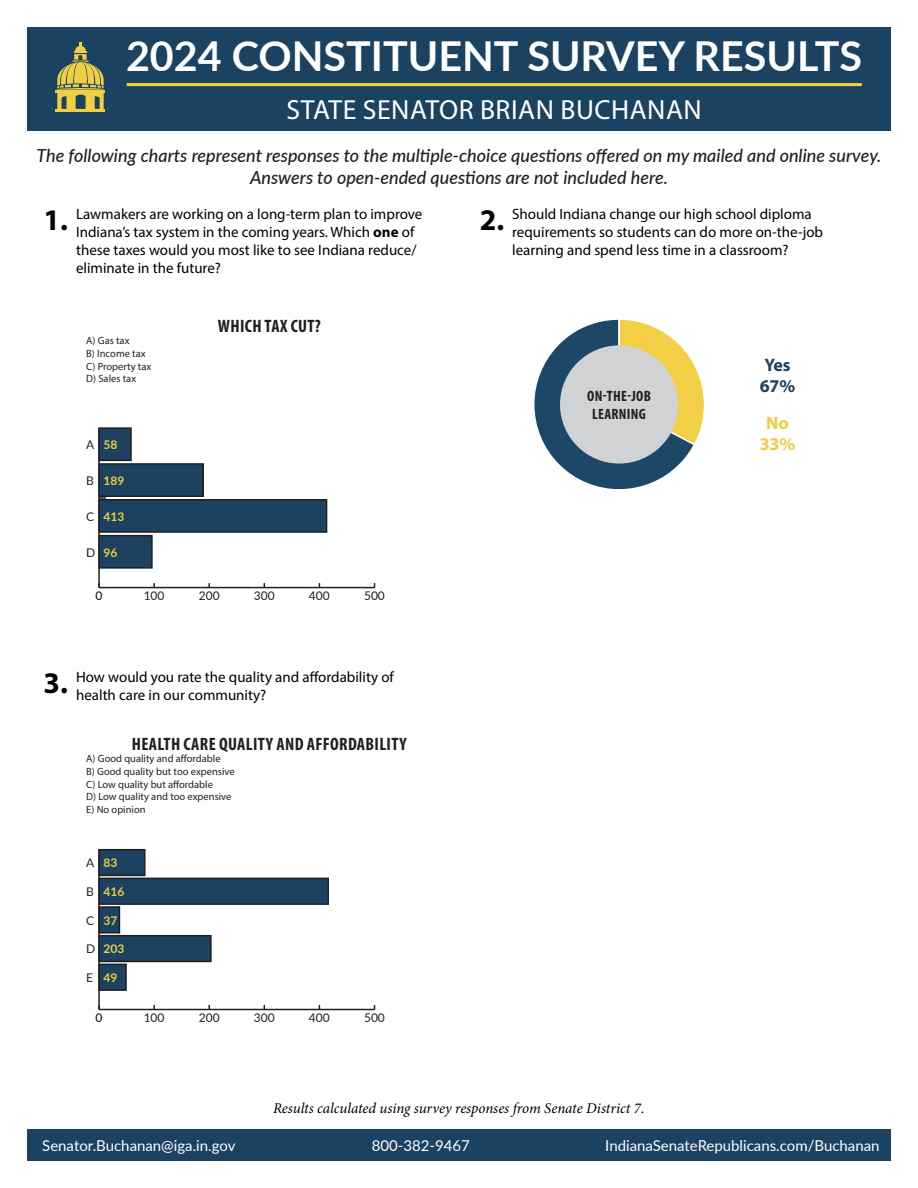
<style>
.page{position:relative;width:918px;height:1188px;background:#fff}
.page>*{position:absolute;margin:0;border:0;box-sizing:border-box;transform-origin:0 0}
.t1{font:700 41.25px "Lato";color:#fff}
.t2{font:700 30px "Myriad Pro";color:#000}
.t3{font:27.75px "Myriad Pro";letter-spacing:.02em;color:#fff}
.t4{font:italic 500 18px "Lato";color:#231f20}
.t5{font:700 condensed 18px "Myriad Pro";letter-spacing:.02em;color:#231f20}
.Support{font:700 18px/21.6px "Myriad Pro";color:#1c4261}
.Oppose_or_No{font:700 18px/21.6px "Myriad Pro";color:#efcd41;text-align:center}
.t6{font:15px/18px "Myriad Pro";color:#000}
.t7{font:15px "Lato";color:#fff}
.t8{font:italic 15px "Minion Pro";letter-spacing:-.005em;color:#000}
.Circle_centers{font:700 condensed 15px/18px "Myriad Pro";letter-spacing:.02em;color:#231f20;text-align:center}
.t9{font:12px "Lato";color:#231f20}
.t10{font:700 12px "Lato";color:#efcd41}
.t11{font:12px "Lato";color:#040503}
.t12{font:10.5px "Myriad Pro";color:#231f20}
.s1{font-weight:700}
</style>
<div class="page">
<div style="left:27px;top:1130px;width:864px;height:31px;background:#1c4261"></div>
<div style="left:27px;top:27px;width:864px;height:104px;background:#1c4261"></div>
<hr style="left:56px;top:91px;width:49px;height:2px;background:#efcf43">
<hr style="left:56px;top:110px;width:49px;height:2px;background:#efcf43">
<svg style="left:57px;top:42px;width:47px;height:68px"></svg>
<hr style="left:127px;top:83px;width:735px;height:3px;background:#f2cf44">
<svg style="left:534px;top:319px;width:170px;height:171px"></svg>
<div style="left:560px;top:345px;width:118px;height:119px;background:#d1d2d4;border-radius:50%"></div>
<hr style="left:99px;top:587px;width:276px;height:1px;background:#231f20">
<hr style="left:98px;top:428px;width:2px;height:160px;background:#231f20">
<svg style="left:99px;top:497px;width:7px;height:2px"></svg>
<div style="left:99px;top:536px;width:53px;height:32px;background:#1d4261"></div>
<div style="left:98px;top:535px;width:55px;height:34px;border:2px solid #231f20"></div>
<div style="left:99px;top:500px;width:228px;height:32px;background:#1d4261"></div>
<div style="left:98px;top:499px;width:229px;height:34px;border:2px solid #231f20"></div>
<div style="left:99px;top:464px;width:104px;height:32px;background:#1d4261"></div>
<div style="left:98px;top:463px;width:106px;height:34px;border:2px solid #231f20"></div>
<div style="left:99px;top:428px;width:32px;height:32px;background:#1d4261"></div>
<div style="left:98px;top:427px;width:34px;height:34px;border:2px solid #231f20"></div>
<hr style="left:99px;top:1009px;width:276px;height:1px;background:#231f20">
<hr style="left:98px;top:850px;width:2px;height:160px;background:#231f20">
<div style="left:99px;top:964px;width:27px;height:26px;background:#1d4261"></div>
<div style="left:98px;top:964px;width:29px;height:27px;border:2px solid #231f20"></div>
<div style="left:99px;top:936px;width:112px;height:25px;background:#1d4261"></div>
<div style="left:98px;top:935px;width:114px;height:27px;border:2px solid #231f20"></div>
<div style="left:99px;top:907px;width:20px;height:26px;background:#1d4261"></div>
<div style="left:98px;top:906px;width:22px;height:28px;border:2px solid #231f20"></div>
<div style="left:99px;top:878px;width:229px;height:26px;background:#1d4261"></div>
<div style="left:98px;top:878px;width:231px;height:27px;border:2px solid #231f20"></div>
<div style="left:99px;top:850px;width:46px;height:25px;background:#1d4261"></div>
<div style="left:98px;top:849px;width:48px;height:27px;border:2px solid #231f20"></div>
<h1 class="t1" style="left:126px;top:26px;width:738px">2024 CONSTITUENT SURVEY RESULTS</h1>
<h3 class="t3" style="left:287px;top:93px;width:417px">STATE SENATOR BRIAN BUCHANAN</h3>
<p class="t4" style="left:36px;top:143px;width:847px">The following charts represent responses to the multiple-choice questions offered on my mailed and online survey.</p>
<p class="t4" style="left:250px;top:164px;width:419px">Answers to open-ended questions are not included here.</p>
<p class="t2" style="left:44px;top:201px;width:26px">1.</p>
<p class="t6" style="left:76px;top:205px;width:348px">Lawmakers are working on a long-term plan to improve Indiana’s tax system in the coming years. Which <span class="s1">one</span> of these taxes would you most like to see Indiana reduce/ eliminate in the future?</p>
<p class="t2" style="left:480px;top:201px;width:26px">2.</p>
<p class="t6" style="left:512px;top:205px;width:312px">Should Indiana change our high school diploma requirements so students can do more on-the-job learning and spend less time in a classroom?</p>
<p class="t12" style="left:86px;top:334px;width:45px">A) Gas tax</p>
<p class="t12" style="left:86px;top:347px;width:61px">B) Income tax</p>
<p class="t12" style="left:86px;top:360px;width:67px">C) Property tax</p>
<p class="t12" style="left:86px;top:372px;width:51px">D) Sales tax</p>
<p class="t5" style="left:218px;top:315px;width:104px">WHICH TAX CUT?</p>
<p class="t9" style="left:86px;top:436px;width:10px">A</p>
<p class="t10" style="left:104px;top:436px;width:15px">58</p>
<p class="t9" style="left:86px;top:472px;width:9px">B</p>
<p class="t10" style="left:104px;top:472px;width:22px">189</p>
<p class="t9" style="left:86px;top:508px;width:10px">C</p>
<p class="t10" style="left:104px;top:508px;width:22px">413</p>
<p class="t9" style="left:86px;top:544px;width:11px">D</p>
<p class="t10" style="left:104px;top:543px;width:15px">96</p>
<p class="t11" style="left:96px;top:587px;width:8px">0</p>
<p class="t9" style="left:144px;top:587px;width:22px">100</p>
<p class="t9" style="left:199px;top:587px;width:22px">200</p>
<p class="t9" style="left:254px;top:587px;width:22px">300</p>
<p class="t9" style="left:309px;top:587px;width:22px">400</p>
<p class="t9" style="left:364px;top:587px;width:22px">500</p>
<p class="t2" style="left:44px;top:664px;width:26px">3.</p>
<p class="t6" style="left:76px;top:668px;width:319px">How would you rate the quality and affordability of health care in our community?</p>
<p class="t5" style="left:132px;top:733px;width:276px">HEALTH CARE QUALITY AND AFFORDABILITY</p>
<p class="t12" style="left:86px;top:752px;width:136px">A) Good quality and affordable</p>
<p class="t12" style="left:86px;top:765px;width:150px">B) Good quality but too expensive</p>
<p class="t12" style="left:86px;top:778px;width:128px">C) Low quality but affordable</p>
<p class="t12" style="left:86px;top:790px;width:147px">D) Low quality and too expensive</p>
<p class="t12" style="left:86px;top:803px;width:61px">E) No opinion</p>
<p class="t9" style="left:86px;top:854px;width:10px">A</p>
<p class="t10" style="left:104px;top:854px;width:15px">83</p>
<p class="t9" style="left:86px;top:883px;width:9px">B</p>
<p class="t10" style="left:104px;top:883px;width:22px">416</p>
<p class="t9" style="left:86px;top:912px;width:10px">C</p>
<p class="t10" style="left:104px;top:912px;width:15px">37</p>
<p class="t9" style="left:86px;top:940px;width:11px">D</p>
<p class="t10" style="left:104px;top:940px;width:22px">203</p>
<p class="t9" style="left:86px;top:969px;width:8px">E</p>
<p class="t10" style="left:104px;top:969px;width:15px">49</p>
<p class="t11" style="left:96px;top:1009px;width:8px">0</p>
<p class="t9" style="left:144px;top:1009px;width:22px">100</p>
<p class="t9" style="left:199px;top:1009px;width:22px">200</p>
<p class="t9" style="left:254px;top:1009px;width:22px">300</p>
<p class="t9" style="left:309px;top:1009px;width:22px">400</p>
<p class="t9" style="left:364px;top:1009px;width:22px">500</p>
<p class="Circle_centers" style="left:587px;top:387px;width:65px">ON-THE-JOB<br>LEARNING</p>
<p class="t8" style="left:273px;top:1097px;width:373px">Results calculated using survey responses from Senate District 7.</p>
<p class="Support" style="left:760px;top:353px;width:37px">Yes<br>67%</p>
<p class="Oppose_or_No" style="left:760px;top:411px;width:37px">No<br>33%</p>
<p class="t7" style="left:42px;top:1134px;width:195px">Senator.Buchanan@iga.in.gov</p>
<p class="t7" style="left:372px;top:1134px;width:100px">800-382-9467</p>
<p class="t7" style="left:605px;top:1134px;width:276px">IndianaSenateRepublicans.com/Buchanan</p>
</div>
